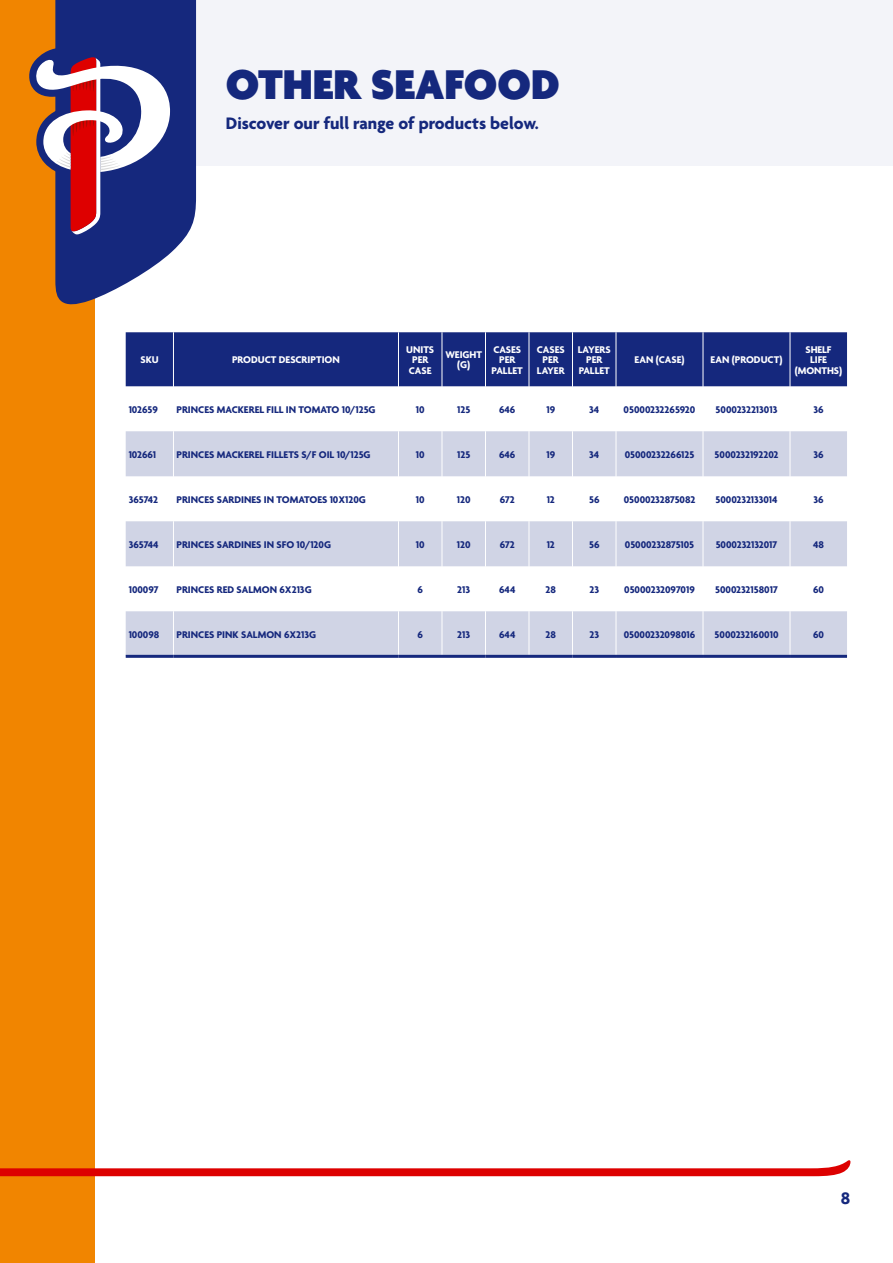
<style>
.page{position:relative;width:893px;height:1263px;background:#fff}
.page>*{position:absolute;margin:0;border:0;box-sizing:border-box;transform-origin:0 0}
.t1{font:900 45px "Agenda";color:#15287d}
.t2{font:700 18px "Agenda";color:#15287d}
.t3{font:700 10.5px "Agenda";color:#15287d}
.t4{font:700 10.5px/10.5px "Agenda";color:#fff;text-align:center}
</style>
<div class="page">
<div style="left:176px;top:0;width:717px;height:166px;background:#f3f4f9"></div>
<div style="left:0;top:0;width:95px;height:1263px;background:#f18500"></div>
<svg style="left:29px;top:0;width:167px;height:305px"></svg>
<svg style="left:0;top:1160px;width:851px;height:16px"></svg>
<div style="left:126px;top:332px;width:721px;height:54px;background:#15287d"></div>
<svg style="left:126px;top:431px;width:721px;height:224px;fill:#d0d4e5"></svg>
<hr style="left:173px;top:332px;width:1px;height:54px;background:#fff">
<hr style="left:398px;top:332px;width:1px;height:54px;background:#fff">
<hr style="left:442px;top:332px;width:1px;height:54px;background:#fff">
<hr style="left:485px;top:332px;width:1px;height:54px;background:#fff">
<hr style="left:529px;top:332px;width:1px;height:54px;background:#fff">
<hr style="left:572px;top:332px;width:1px;height:54px;background:#fff">
<hr style="left:616px;top:332px;width:1px;height:54px;background:#fff">
<hr style="left:703px;top:332px;width:1px;height:54px;background:#fff">
<hr style="left:790px;top:332px;width:1px;height:54px;background:#fff">
<hr style="left:173px;top:431px;width:1px;height:45px;background:#fff">
<hr style="left:398px;top:431px;width:1px;height:45px;background:#fff">
<hr style="left:442px;top:431px;width:1px;height:45px;background:#fff">
<hr style="left:485px;top:431px;width:1px;height:45px;background:#fff">
<hr style="left:529px;top:431px;width:1px;height:45px;background:#fff">
<hr style="left:572px;top:431px;width:1px;height:45px;background:#fff">
<hr style="left:616px;top:431px;width:1px;height:45px;background:#fff">
<hr style="left:703px;top:431px;width:1px;height:45px;background:#fff">
<hr style="left:790px;top:431px;width:1px;height:45px;background:#fff">
<hr style="left:173px;top:476px;width:1px;height:45px;background:#fff">
<hr style="left:398px;top:476px;width:1px;height:45px;background:#fff">
<hr style="left:442px;top:476px;width:1px;height:45px;background:#fff">
<hr style="left:485px;top:476px;width:1px;height:45px;background:#fff">
<hr style="left:529px;top:476px;width:1px;height:45px;background:#fff">
<hr style="left:572px;top:476px;width:1px;height:45px;background:#fff">
<hr style="left:616px;top:476px;width:1px;height:45px;background:#fff">
<hr style="left:703px;top:476px;width:1px;height:45px;background:#fff">
<hr style="left:790px;top:476px;width:1px;height:45px;background:#fff">
<hr style="left:173px;top:521px;width:1px;height:45px;background:#fff">
<hr style="left:398px;top:521px;width:1px;height:45px;background:#fff">
<hr style="left:442px;top:521px;width:1px;height:45px;background:#fff">
<hr style="left:485px;top:521px;width:1px;height:45px;background:#fff">
<hr style="left:529px;top:521px;width:1px;height:45px;background:#fff">
<hr style="left:572px;top:521px;width:1px;height:45px;background:#fff">
<hr style="left:616px;top:521px;width:1px;height:45px;background:#fff">
<hr style="left:703px;top:521px;width:1px;height:45px;background:#fff">
<hr style="left:790px;top:521px;width:1px;height:45px;background:#fff">
<hr style="left:173px;top:566px;width:1px;height:45px;background:#fff">
<hr style="left:398px;top:566px;width:1px;height:45px;background:#fff">
<hr style="left:442px;top:566px;width:1px;height:45px;background:#fff">
<hr style="left:485px;top:566px;width:1px;height:45px;background:#fff">
<hr style="left:529px;top:566px;width:1px;height:45px;background:#fff">
<hr style="left:572px;top:566px;width:1px;height:45px;background:#fff">
<hr style="left:616px;top:566px;width:1px;height:45px;background:#fff">
<hr style="left:703px;top:566px;width:1px;height:45px;background:#fff">
<hr style="left:790px;top:566px;width:1px;height:45px;background:#fff">
<hr style="left:173px;top:611px;width:1px;height:44px;background:#fff">
<hr style="left:398px;top:611px;width:1px;height:44px;background:#fff">
<hr style="left:442px;top:611px;width:1px;height:44px;background:#fff">
<hr style="left:485px;top:611px;width:1px;height:44px;background:#fff">
<hr style="left:529px;top:611px;width:1px;height:44px;background:#fff">
<hr style="left:572px;top:611px;width:1px;height:44px;background:#fff">
<hr style="left:616px;top:611px;width:1px;height:44px;background:#fff">
<hr style="left:703px;top:611px;width:1px;height:44px;background:#fff">
<hr style="left:790px;top:611px;width:1px;height:44px;background:#fff">
<hr style="left:126px;top:655px;width:47px;height:3px;background:#15287d">
<hr style="left:173px;top:655px;width:225px;height:3px;background:#15287d">
<hr style="left:398px;top:655px;width:44px;height:3px;background:#15287d">
<hr style="left:442px;top:655px;width:43px;height:3px;background:#15287d">
<hr style="left:485px;top:655px;width:44px;height:3px;background:#15287d">
<hr style="left:529px;top:655px;width:43px;height:3px;background:#15287d">
<hr style="left:572px;top:655px;width:44px;height:3px;background:#15287d">
<hr style="left:616px;top:655px;width:87px;height:3px;background:#15287d">
<hr style="left:703px;top:655px;width:87px;height:3px;background:#15287d">
<hr style="left:790px;top:655px;width:57px;height:3px;background:#15287d">
<h1 class="t1" style="left:226px;top:60px;width:335px">OTHER SEAFOOD</h1>
<h2 class="t2" style="left:226px;top:114px;width:314px">Discover our full range of products below.</h2>
<p class="t4" style="left:140px;top:355px;width:20px">SKU</p>
<p class="t4" style="left:232px;top:355px;width:109px">PRODUCT DESCRIPTION</p>
<p class="t4" style="left:406px;top:345px;width:29px">UNITS<br>PER<br>CASE</p>
<p class="t4" style="left:445px;top:350px;width:38px">WEIGHT (G)</p>
<p class="t4" style="left:492px;top:345px;width:33px">CASES<br>PER<br>PALLET</p>
<p class="t4" style="left:537px;top:345px;width:29px">CASES<br>PER<br>LAYER</p>
<p class="t4" style="left:578px;top:345px;width:35px">LAYERS<br>PER<br>PALLET</p>
<p class="t4" style="left:634px;top:355px;width:51px">EAN (CASE)</p>
<p class="t4" style="left:711px;top:355px;width:73px">EAN (PRODUCT)</p>
<p class="t4" style="left:795px;top:345px;width:49px">SHELF<br>LIFE (MONTHS)</p>
<p class="t3" style="left:129px;top:403px;width:31px">102659</p>
<p class="t3" style="left:176px;top:403px;width:201px">PRINCES MACKEREL FILL IN TOMATO 10/125G</p>
<p class="t3" style="left:416px;top:403px;width:10px">10</p>
<p class="t3" style="left:457px;top:403px;width:15px">125</p>
<p class="t3" style="left:499px;top:403px;width:18px">646</p>
<p class="t3" style="left:546px;top:403px;width:10px">19</p>
<p class="t3" style="left:589px;top:403px;width:12px">34</p>
<p class="t3" style="left:624px;top:403px;width:73px">05000232265920</p>
<p class="t3" style="left:716px;top:403px;width:63px">5000232213013</p>
<p class="t3" style="left:813px;top:403px;width:12px">36</p>
<p class="t3" style="left:129px;top:448px;width:29px">102661</p>
<p class="t3" style="left:176px;top:448px;width:196px">PRINCES MACKEREL FILLETS S/F OIL 10/125G</p>
<p class="t3" style="left:416px;top:448px;width:10px">10</p>
<p class="t3" style="left:457px;top:448px;width:15px">125</p>
<p class="t3" style="left:499px;top:448px;width:18px">646</p>
<p class="t3" style="left:546px;top:448px;width:10px">19</p>
<p class="t3" style="left:589px;top:448px;width:12px">34</p>
<p class="t3" style="left:625px;top:448px;width:71px">05000232266125</p>
<p class="t3" style="left:715px;top:448px;width:65px">5000232192202</p>
<p class="t3" style="left:813px;top:448px;width:12px">36</p>
<p class="t3" style="left:129px;top:493px;width:31px">365742</p>
<p class="t3" style="left:176px;top:493px;width:191px">PRINCES SARDINES IN TOMATOES 10X120G</p>
<p class="t3" style="left:416px;top:493px;width:10px">10</p>
<p class="t3" style="left:457px;top:493px;width:15px">120</p>
<p class="t3" style="left:500px;top:493px;width:16px">672</p>
<p class="t3" style="left:547px;top:493px;width:10px">12</p>
<p class="t3" style="left:589px;top:493px;width:12px">56</p>
<p class="t3" style="left:624px;top:493px;width:73px">05000232875082</p>
<p class="t3" style="left:715px;top:493px;width:64px">5000232133014</p>
<p class="t3" style="left:813px;top:493px;width:12px">36</p>
<p class="t3" style="left:129px;top:538px;width:31px">365744</p>
<p class="t3" style="left:176px;top:538px;width:156px">PRINCES SARDINES IN SFO 10/120G</p>
<p class="t3" style="left:416px;top:538px;width:10px">10</p>
<p class="t3" style="left:457px;top:538px;width:15px">120</p>
<p class="t3" style="left:500px;top:538px;width:16px">672</p>
<p class="t3" style="left:547px;top:538px;width:10px">12</p>
<p class="t3" style="left:589px;top:538px;width:12px">56</p>
<p class="t3" style="left:625px;top:538px;width:71px">05000232875105</p>
<p class="t3" style="left:716px;top:538px;width:63px">5000232132017</p>
<p class="t3" style="left:813px;top:538px;width:12px">48</p>
<p class="t3" style="left:129px;top:583px;width:32px">100097</p>
<p class="t3" style="left:176px;top:583px;width:137px">PRINCES RED SALMON 6X213G</p>
<p class="t3" style="left:418px;top:583px;width:7px">6</p>
<p class="t3" style="left:457px;top:583px;width:14px">213</p>
<p class="t3" style="left:499px;top:583px;width:18px">644</p>
<p class="t3" style="left:545px;top:583px;width:12px">28</p>
<p class="t3" style="left:589px;top:583px;width:11px">23</p>
<p class="t3" style="left:624px;top:583px;width:72px">05000232097019</p>
<p class="t3" style="left:715px;top:583px;width:64px">5000232158017</p>
<p class="t3" style="left:813px;top:583px;width:12px">60</p>
<p class="t3" style="left:129px;top:629px;width:32px">100098</p>
<p class="t3" style="left:176px;top:629px;width:141px">PRINCES PINK SALMON 6X213G</p>
<p class="t3" style="left:417px;top:629px;width:7px">6</p>
<p class="t3" style="left:457px;top:629px;width:14px">213</p>
<p class="t3" style="left:499px;top:629px;width:18px">644</p>
<p class="t3" style="left:545px;top:629px;width:12px">28</p>
<p class="t3" style="left:589px;top:629px;width:11px">23</p>
<p class="t3" style="left:624px;top:629px;width:73px">05000232098016</p>
<p class="t3" style="left:715px;top:629px;width:65px">5000232160010</p>
<p class="t3" style="left:813px;top:629px;width:12px">60</p>
<h2 class="t2" style="left:841px;top:1188px;width:11px">8</h2>
</div>
